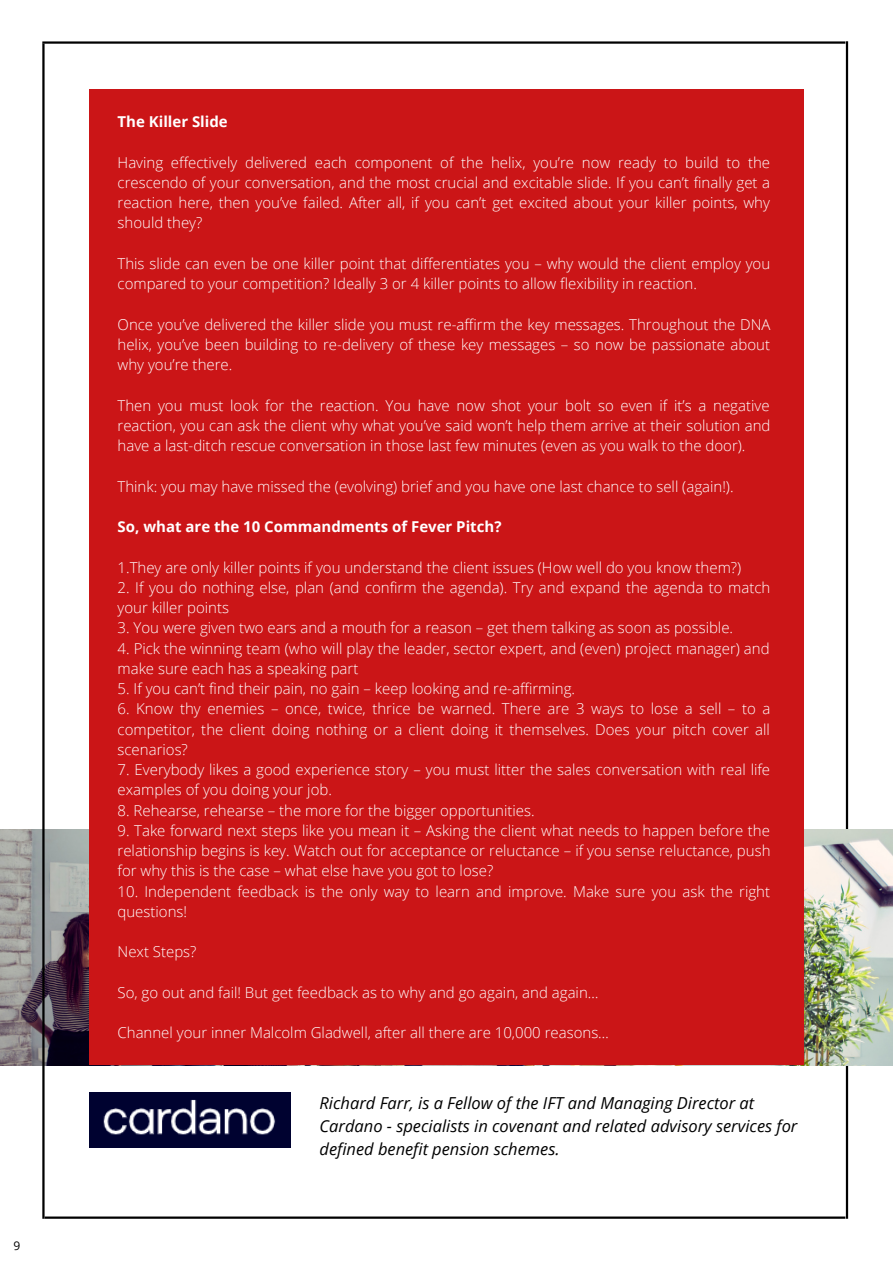
<style>
.page{position:relative;width:893px;height:1264px;background:#fff}
.page>*{position:absolute;margin:0;border:0;box-sizing:border-box;transform-origin:0 0}
.t1{font:italic 16.5px/23px "Open Sans";color:#000}
.t2{font:300 15px/20.2px "Open Sans";color:#fff;text-align:justify}
.t3{font:700 15px "Open Sans";color:#fff}
.t4{font:12px "Open Sans";color:#000}
</style>
<div class="page">
<hr style="left:845px;top:41px;width:3px;height:1177px;background:#000">
<img style="left:1px;top:830px;width:891px;height:234px">
<hr style="left:42px;top:44px;width:3px;height:1174px;background:#000">
<div style="left:89px;top:89px;width:714px;height:975px;background:#cb1517"></div>
<hr style="left:42px;top:41px;width:803px;height:3px;background:#000">
<hr style="left:45px;top:1216px;width:800px;height:2px;background:#000">
<img style="left:89px;top:1092px;width:201px;height:55px">
<p class="t4" style="left:14px;top:1237px;width:8px">9</p>
<p class="t3" style="left:117px;top:111px;width:112px">The Killer Slide</p>
<p class="t2" style="left:117px;top:152px;width:654px">Having effectively delivered each component of the helix, you’re now ready to build to the crescendo of your conversation, and the most crucial and excitable slide. If you can’t finally get a reaction here, then you’ve failed. After all, if you can’t get excited about your killer points, why should they?</p>
<p class="t2" style="left:117px;top:253px;width:654px">This slide can even be one killer point that differentiates you – why would the client employ you compared to your competition? Ideally 3 or 4 killer points to allow flexibility in reaction.</p>
<p class="t2" style="left:117px;top:314px;width:654px">Once you’ve delivered the killer slide you must re-affirm the key messages. Throughout the DNA helix, you’ve been building to re-delivery of these key messages – so now be passionate about why you’re there.</p>
<p class="t2" style="left:117px;top:395px;width:654px">Then you must look for the reaction. You have now shot your bolt so even if it’s a negative reaction, you can ask the client why what you’ve said won’t help them arrive at their solution and have a last-ditch rescue conversation in those last few minutes (even as you walk to the door).</p>
<p class="t2" style="left:117px;top:475px;width:617px">Think: you may have missed the (evolving) brief and you have one last chance to sell (again!).</p>
<p class="t3" style="left:117px;top:516px;width:385px">So, what are the 10 Commandments of Fever Pitch?</p>
<p class="t2" style="left:117px;top:556px;width:625px">1.They are only killer points if you understand the client issues (How well do you know them?)</p>
<p class="t2" style="left:117px;top:577px;width:654px">2. If you do nothing else, plan (and confirm the agenda). Try and expand the agenda to match your killer points</p>
<p class="t2" style="left:117px;top:617px;width:617px">3. You were given two ears and a mouth for a reason – get them talking as soon as possible.</p>
<p class="t2" style="left:117px;top:637px;width:653px">4. Pick the winning team (who will play the leader, sector expert, and (even) project manager) and make sure each has a speaking part</p>
<p class="t2" style="left:117px;top:678px;width:459px">5. If you can’t find their pain, no gain – keep looking and re-affirming.</p>
<p class="t2" style="left:117px;top:698px;width:654px">6. Know thy enemies – once, twice, thrice be warned. There are 3 ways to lose a sell – to a competitor, the client doing nothing or a client doing it themselves. Does your pitch cover all scenarios?</p>
<p class="t2" style="left:117px;top:759px;width:654px">7. Everybody likes a good experience story – you must litter the sales conversation with real life examples of you doing your job.</p>
<p class="t2" style="left:117px;top:799px;width:418px">8. Rehearse, rehearse – the more for the bigger opportunities.</p>
<p class="t2" style="left:117px;top:819px;width:654px">9. Take forward next steps like you mean it – Asking the client what needs to happen before the relationship begins is key. Watch out for acceptance or reluctance – if you sense reluctance, push for why this is the case – what else have you got to lose?</p>
<p class="t2" style="left:117px;top:880px;width:654px">10. Independent feedback is the only way to learn and improve. Make sure you ask the right questions!</p>
<p class="t2" style="left:117px;top:941px;width:81px">Next Steps?</p>
<p class="t2" style="left:117px;top:981px;width:482px">So, go out and fail! But get feedback as to why and go again, and again…</p>
<p class="t2" style="left:117px;top:1022px;width:493px">Channel your inner Malcolm Gladwell, after all there are 10,000 reasons…</p>
<p class="t1" style="left:319px;top:1090px;width:479px">Richard Farr, is a Fellow of the IFT and Managing Director at<br>Cardano - specialists in covenant and related advisory services for defined benefit pension schemes.</p>
</div>
